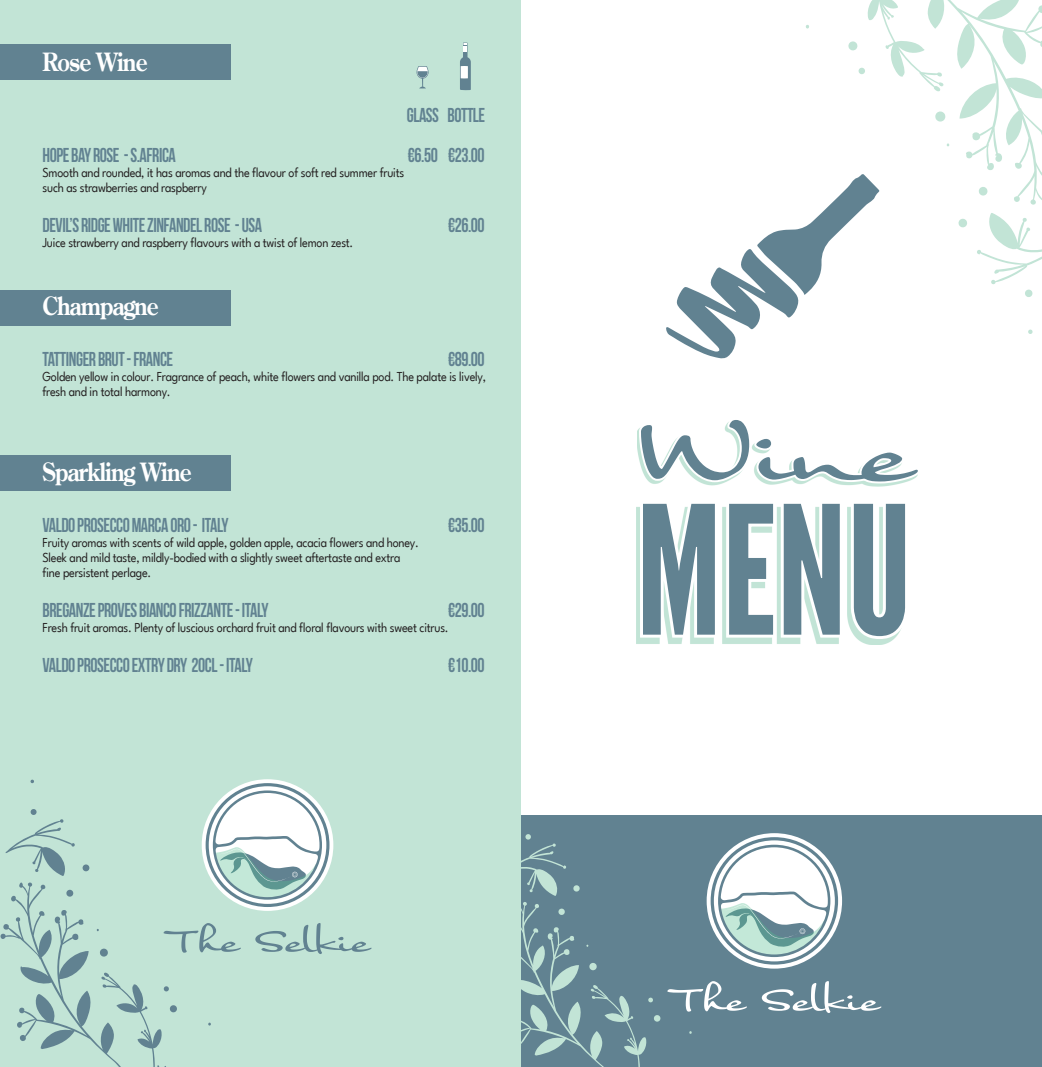
<style>
.page{position:relative;width:1042px;height:1067px;background:#fff}
.page>*{position:absolute;margin:0;border:0;box-sizing:border-box;transform-origin:0 0}
.t1{font:177.88px "League Gothic";color:#618291}
.t2{font:94.75px "Nothing W01";color:#618291}
.Section_head{font:700 25px "Century";letter-spacing:-.04em;color:#fff;scale:.88 1}
.Wine_Product_Head{font:700 20px "Bebas Neue";letter-spacing:-.025em;color:#618291;scale:.9 1}
.Body_Text{font:13.75px/15px "League Spartan";letter-spacing:-.02em;color:#231f20;scale:.88 1}
</style>
<div class="page">
<div style="left:0;top:0;width:521px;height:1067px;background:#c2e4d6"></div>
<div style="left:0;top:44px;width:230px;height:36px;background:#618291"></div>
<div style="left:0;top:290px;width:230px;height:35px;background:#618291"></div>
<div style="left:0;top:455px;width:230px;height:36px;background:#618291"></div>
<div style="left:521px;top:815px;width:521px;height:252px;background:#618291"></div>
<svg style="left:667px;top:981px;width:80px;height:30px"></svg>
<svg style="left:762px;top:981px;width:119px;height:32px"></svg>
<svg style="left:706px;top:833px;width:136px;height:135px"></svg>
<svg style="left:710px;top:837px;width:128px;height:127px"></svg>
<svg style="left:521px;top:834px;width:139px;height:233px"></svg>
<svg style="left:0;top:779px;width:371px;height:288px"></svg>
<svg style="left:637px;top:507px;width:265px;height:136px"></svg>
<svg style="left:637px;top:422px;width:281px;height:64px"></svg>
<svg style="left:666px;top:0;width:376px;height:358px"></svg>
<svg style="left:416px;top:66px;width:12px;height:22px"></svg>
<svg style="left:460px;top:43px;width:11px;height:47px"></svg>
<p class="Section_head" style="left:43px;top:47px;width:121px">Rose Wine</p>
<p class="Wine_Product_Head" style="left:407px;top:104px;width:89px">GLASS BOTTLE</p>
<p class="Wine_Product_Head" style="left:43px;top:144px;width:150px">HOPE BAY ROSE - S.AFRICA</p>
<p class="Wine_Product_Head" style="left:408px;top:144px;width:87px">€6.50 €23.00</p>
<p class="Body_Text" style="left:43px;top:164px;width:413px">Smooth and rounded, it has aromas and the flavour of soft red summer fruits such as strawberries and raspberry</p>
<p class="Wine_Product_Head" style="left:43px;top:214px;width:245px">DEVIL’S RIDGE WHITE ZINFANDEL ROSE - USA</p>
<p class="Wine_Product_Head" style="left:448px;top:214px;width:42px">€26.00</p>
<p class="Body_Text" style="left:43px;top:234px;width:355px">Juice strawberry and raspberry flavours with a twist of lemon zest.</p>
<p class="Section_head" style="left:43px;top:291px;width:133px">Champagne</p>
<p class="Wine_Product_Head" style="left:43px;top:348px;width:147px">TATTINGER BRUT - FRANCE</p>
<p class="Wine_Product_Head" style="left:448px;top:348px;width:42px">€89.00</p>
<p class="Body_Text" style="left:43px;top:367px;width:505px">Golden yellow in colour. Fragrance of peach, white flowers and vanilla pod. The palate is lively, fresh and in total harmony.</p>
<p class="Section_head" style="left:43px;top:457px;width:171px">Sparkling Wine</p>
<p class="Wine_Product_Head" style="left:43px;top:514px;width:208px">VALDO PROSECCO MARCA ORO - ITALY</p>
<p class="Wine_Product_Head" style="left:448px;top:514px;width:42px">€35.00</p>
<p class="Body_Text" style="left:43px;top:533px;width:429px">Fruity aromas with scents of wild apple, golden apple, acacia flowers and honey.<br>Sleek and mild taste, mildly-bodied with a slightly sweet aftertaste and extra fine persistent perlage.</p>
<p class="Wine_Product_Head" style="left:43px;top:599px;width:253px">BREGANZE PROVES BIANCO FRIZZANTE - ITALY</p>
<p class="Wine_Product_Head" style="left:448px;top:599px;width:42px">€29.00</p>
<p class="Body_Text" style="left:43px;top:619px;width:463px">Fresh fruit aromas. Plenty of luscious orchard fruit and floral flavours with sweet citrus.</p>
<p class="Wine_Product_Head" style="left:43px;top:654px;width:235px">VALDO PROSECCO EXTRY DRY 20CL - ITALY</p>
<p class="Wine_Product_Head" style="left:448px;top:654px;width:42px">€10.00</p>
<p class="t2" style="left:636px;top:390px;width:279px">Wine</p>
<p class="t1" style="left:636px;top:469px;width:278px">MENU</p>
</div>
